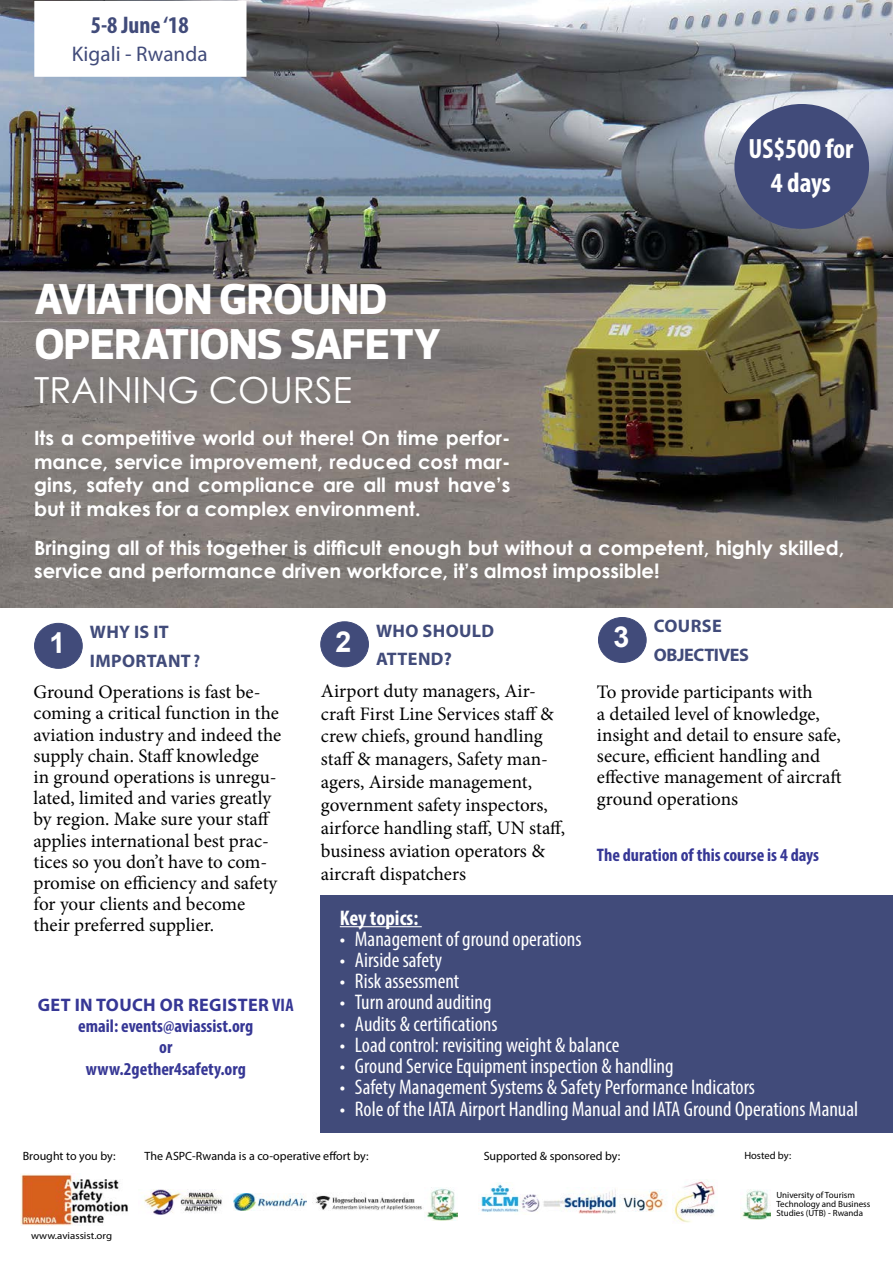
<style>
.page{position:relative;width:893px;height:1263px;background:#fff}
.page>*{position:absolute;margin:0;border:0;box-sizing:border-box;transform-origin:0 0}
.t1{font:800 43.95px/45.5px "Prelo";letter-spacing:-.02em;color:#fff}
.t2{font:36px "Century Gothic";color:#fff}
.t3{font:700 condensed 27.9px/33.6px "Myriad Pro";color:#fff;text-align:center}
.t4{font:700 condensed 24.15px "Myriad Pro";color:#414b7a}
.t5{font:condensed 21.15px "Myriad Pro";color:#fff}
.t6{font:21.15px "Myriad Pro";color:#414b7a}
.t7{font:700 condensed 21.15px "Myriad Pro";color:#fff}
.t8{font:700 19.65px/23.7px "Century Gothic";color:#fff;text-align:justify}
.t9{font:19.05px/21.1px "Minion Pro";letter-spacing:-.005em;color:#000}
.t10{font:700 condensed 18.15px/21.1px "Myriad Pro";color:#363795;text-align:center}
.t11{font:700 18.15px/28.8px "Myriad Pro";letter-spacing:.02em;color:#414b7a}
.t12{font:700 18.15px/28.8px "Myriad Pro";letter-spacing:-.02em;color:#414b7a}
.t13{font:12px "Myriad Pro";color:#000}
.t14{font:10.5px "Myriad Pro";color:#000}
.t15{font:10.05px "Myriad Pro";color:#000;scale:1.09 1}
.t16{font:9px/9px "Myriad Pro";color:#000}
.s1{font-stretch:condensed}
.s2{font-stretch:normal}
</style>
<div class="page">
<img style="left:0;top:0;width:893px;height:607px">
<div style="left:736px;top:105px;width:132px;height:123px;background:#414b7a;border-radius:50%"></div>
<div style="left:36px;top:3px;width:208px;height:72px;background:#fff"></div>
<div style="left:34px;top:1px;width:212px;height:76px;border:4px solid #fff"></div>
<div style="left:35px;top:623px;width:47px;height:45px;background:#414b7a;border-radius:50%"></div>
<div style="left:34px;top:623px;width:49px;height:46px;border:1px solid #414b7a;border-radius:50%"></div>
<div style="left:321px;top:622px;width:47px;height:45px;background:#414b7a;border-radius:50%"></div>
<div style="left:320px;top:621px;width:49px;height:46px;border:1px solid #414b7a;border-radius:50%"></div>
<div style="left:598px;top:617px;width:48px;height:45px;background:#414b7a;border-radius:50%"></div>
<div style="left:598px;top:617px;width:49px;height:46px;border:1px solid #414b7a;border-radius:50%"></div>
<div style="left:321px;top:895px;width:572px;height:238px;background:#414b7a"></div>
<hr style="left:340px;top:926px;width:82px;height:1px;background:#fff">
<img style="left:21px;top:1173px;width:107px;height:52px">
<img style="left:741px;top:1190px;width:30px;height:30px">
<img style="left:144px;top:1189px;width:78px;height:25px">
<img style="left:233px;top:1194px;width:73px;height:17px">
<img style="left:427px;top:1188px;width:30px;height:32px">
<img style="left:481px;top:1182px;width:59px;height:30px">
<img style="left:543px;top:1187px;width:74px;height:26px">
<img style="left:620px;top:1190px;width:46px;height:22px">
<img style="left:674px;top:1180px;width:41px;height:43px">
<img style="left:315px;top:1192px;width:107px;height:19px">
<p class="t4" style="left:91px;top:9px;width:99px">5-8 June ‘18</p>
<p class="t6" style="left:72px;top:41px;width:137px">Kigali - Rwanda</p>
<h1 class="t1" style="left:34px;top:277px;width:408px">AVIATION GROUND<br>OPERATIONS SAFETY</h1>
<h2 class="t2" style="left:34px;top:364px;width:319px">TRAINING COURSE</h2>
<p class="t8" style="left:34px;top:425px;width:478px">Its a competitive world out there! On time perfor&shy;mance, service improvement, reduced cost mar&shy;gins, safety and compliance are all must have’s but it makes for a complex environment.</p>
<h3 class="t3" style="left:748px;top:132px;width:107px">US$500 for<br>4 days</h3>
<p class="t8" style="left:34px;top:535px;width:812px">Bringing all of this together is difficult enough but without a competent, highly skilled, service and performance driven workforce, it’s almost impossible!</p>
<p class="t11" style="left:90px;top:617px;width:112px">WHY IS IT<br>IMPORTANT <span class="s1">?</span></p>
<p class="t11" style="left:376px;top:615px;width:120px">WHO SHOULD<br>ATTEND?</p>
<p class="t12" style="left:654px;top:611px;width:97px">COURSE<br>OBJECTIVES</p>
<p class="t9" style="left:34px;top:681px;width:249px">Ground Operations is fast be&shy;coming a critical function in the aviation industry and indeed the supply chain. Staff knowledge<br>in ground operations is unregu&shy;lated, limited and varies greatly by region. Make sure your staff applies international best prac&shy;tices so you don’t have to com&shy;promise on efficiency and safety for your clients and become their preferred supplier.</p>
<p class="t9" style="left:321px;top:679px;width:246px;line-height:23px">Airport duty managers, Air&shy;craft First Line Services staff &amp; crew chiefs, ground handling staff &amp; managers, Safety man&shy;agers, Airside management, government safety inspectors, airforce handling staff, UN staff, business aviation operators &amp; aircraft dispatchers</p>
<p class="t9" style="left:597px;top:682px;width:246px">To provide participants with<br>a detailed level of knowledge, insight and detail to ensure safe, secure, efficient handling and effective management of aircraft ground operations</p>
<p class="t10" style="left:597px;top:844px;width:224px">The duration of this course is 4 days</p>
<p class="t7" style="left:340px;top:904px;width:80px">Key topics:</p>
<p class="t5" style="left:340px;top:926px;width:243px">• Management of ground operations</p>
<p class="t5" style="left:340px;top:947px;width:104px">• Airside safety</p>
<p class="t5" style="left:340px;top:968px;width:121px">• Risk assessment</p>
<p class="t5" style="left:340px;top:990px;width:153px">• Turn around auditing</p>
<p class="t5" style="left:340px;top:1011px;width:159px">• Audits &amp; certifications</p>
<p class="t5" style="left:340px;top:1032px;width:281px">• Load control: revisiting weight &amp; balance</p>
<p class="t5" style="left:340px;top:1053px;width:335px">• Ground Service Equipment inspection &amp; handling</p>
<p class="t5" style="left:340px;top:1074px;width:417px">• Safety Management Systems &amp; Safety Performance Indicators</p>
<p class="t5" style="left:340px;top:1096px;width:520px">• Role of the IATA Airport Handling Manual and IATA Ground Operations Manual</p>
<p class="t10" style="left:38px;top:994px;width:257px"><span class="s2">GET IN TOUCH OR REGISTER</span> via email: events@aviassist.org<br>or<br>www.2gether4safety.org</p>
<p class="t13" style="left:23px;top:1148px;width:94px">Brought to you by:</p>
<p class="t15" style="left:31px;top:1230px;width:76px">www.aviassist.org</p>
<p class="t13" style="left:145px;top:1148px;width:226px">The ASPC-Rwanda is a co-operative effort by:</p>
<p class="t13" style="left:484px;top:1148px;width:138px">Supported &amp; sponsored by:</p>
<p class="t14" style="left:744px;top:1149px;width:48px">Hosted by:</p>
<p class="t16" style="left:776px;top:1191px;width:95px">University of Tourism<br>Technology and Business<br>Studies (UTB) - Rwanda</p>
</div>
